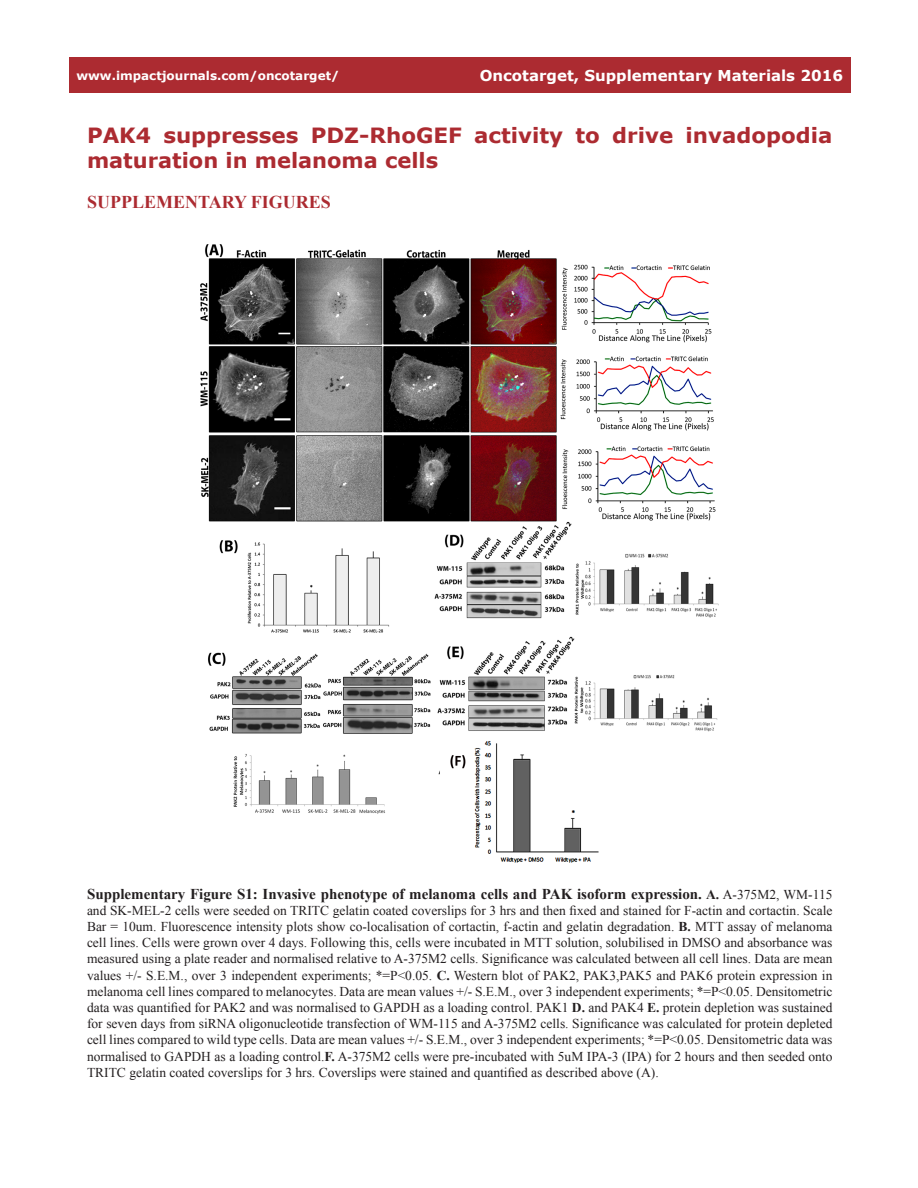
<style>
.page{position:relative;width:918px;height:1188px;background:#fff}
.page>*{position:absolute;margin:0;border:0;box-sizing:border-box;transform-origin:0 0}
.t1{font:700 21px/25.2px "Verdana";color:#ac2b31}
.Heading{font:700 18px "Times New Roman";color:#ac2b31}
.figuretext{font:700 15px "Times New Roman";color:#231f20}
.t2{font:700 15px "Verdana";color:#fff}
.figuretext-2{font:13.5px/16.2px "Times New Roman";color:#231f20;text-align:justify}
.t3{font:700 12px "Verdana";color:#fff}
.s1{font-size:13.5px}
.s2{font-weight:400;font-size:13.5px}
.s3{font-weight:700}
</style>
<div class="page">
<div style="left:69px;top:57px;width:781px;height:36px;background:#ac2b31"></div>
<img style="left:201px;top:244px;width:518px;height:618px">
<p class="t3" style="left:76px;top:67px;width:264px">www.impactjournals.com/oncotarget/</p>
<p class="t2" style="left:480px;top:65px;width:365px">Oncotarget, Supplementary Materials 2016</p>
<p class="t1" style="left:87px;top:122px;width:747px">PAK4 suppresses PDZ-RhoGEF activity to drive invadopodia maturation in melanoma cells</p>
<p class="Heading" style="left:87px;top:189px;width:245px">SUPPLEMENTARY FIGURES</p>
<p class="figuretext" style="left:87px;top:883px;width:747px">Supplementary Figure S1: Invasive phenotype of melanoma cells and PAK isoform expression. <span class="s1">A.</span> <span class="s2">A-375M2, WM-115</span></p>
<p class="figuretext-2" style="left:87px;top:902px;width:747px">and SK-MEL-2 cells were seeded on TRITC gelatin coated coverslips for 3 hrs and then fixed and stained for F-actin and cortactin. Scale Bar = 10um. Fluorescence intensity plots show co-localisation of cortactin, f-actin and gelatin degradation. <span class="s3">B.</span> MTT assay of melanoma cell lines. Cells were grown over 4 days. Following this, cells were incubated in MTT solution, solubilised in DMSO and absorbance was measured using a plate reader and normalised relative to A-375M2 cells. Significance was calculated between all cell lines. Data are mean values +/- S.E.M., over 3 independent experiments; *=P&lt;0.05. <span class="s3">C.</span> Western blot of PAK2, PAK3,PAK5 and PAK6 protein expression in melanoma cell lines compared to melanocytes. Data are mean values +/- S.E.M., over 3 independent experiments; *=P&lt;0.05. Densitometric data was quantified for PAK2 and was normalised to GAPDH as a loading control. PAK1 <span class="s3">D.</span> and PAK4 <span class="s3">E.</span> protein depletion was sustained for seven days from siRNA oligonucleotide transfection of WM-115 and A-375M2 cells. Significance was calculated for protein depleted cell lines compared to wild type cells. Data are mean values +/- S.E.M., over 3 independent experiments; *=P&lt;0.05. Densitometric data was normalised to GAPDH as a loading control.<span class="s3">F.</span> A-375M2 cells were pre-incubated with 5uM IPA-3 (IPA) for 2 hours and then seeded onto TRITC gelatin coated coverslips for 3 hrs. Coverslips were stained and quantified as described above (A).</p>
</div>
